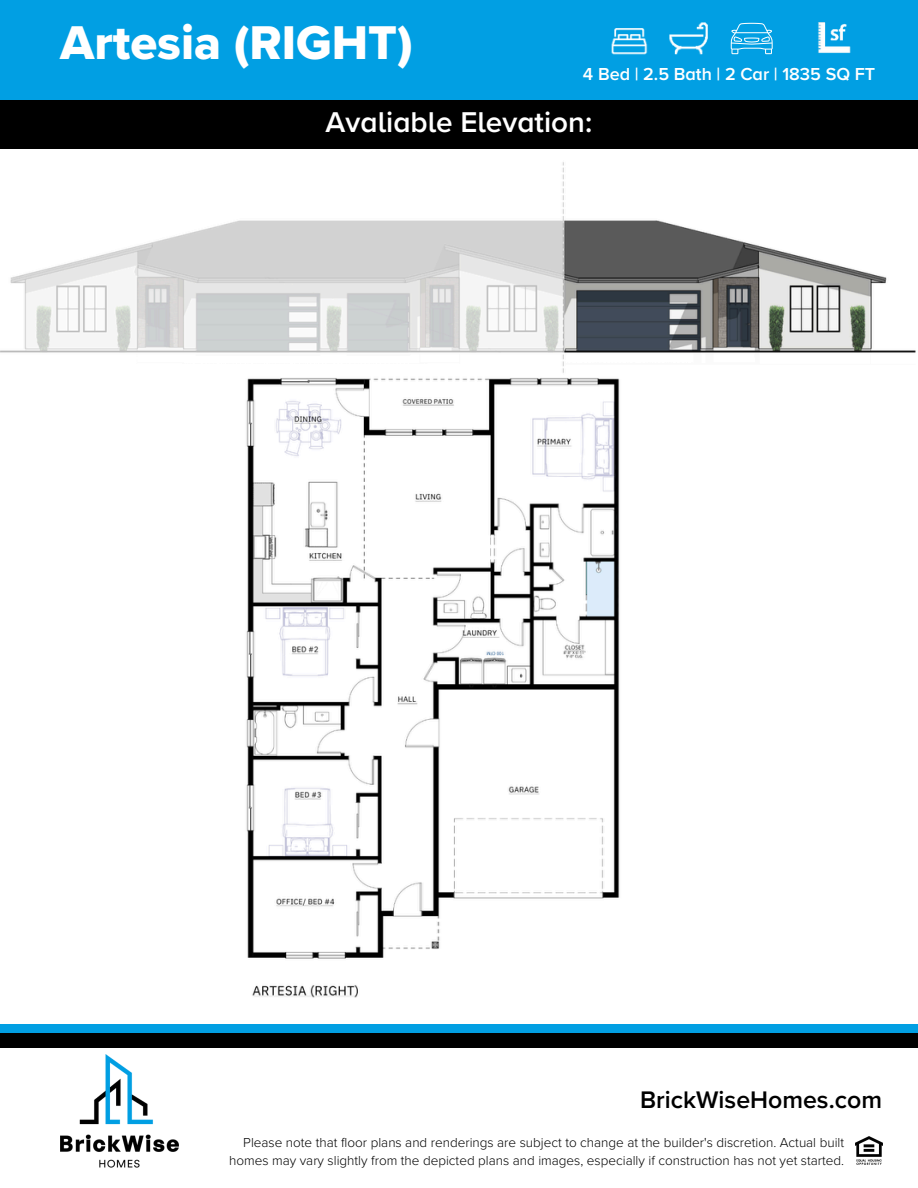
<style>
.page{position:relative;width:918px;height:1188px;background:#fff}
.page>*{position:absolute;margin:0;border:0;box-sizing:border-box;transform-origin:0 0}
.t1{font:49.05px "Proxima Nova Extrabld";color:#fff}
.t2{font:600 29.7px "Proxima Nova A";color:#fff}
.t3{font:600 24.9px "Proxima Nova A";color:#000}
.t4{font:600 18px "Proxima Nova A";color:#fff}
.t5{font:300 13.5px/18px "Proxima Nova";color:#000;text-align:right}
</style>
<div class="page">
<div style="left:0;top:1025px;width:918px;height:22px;background:#000"></div>
<div style="left:0;top:0;width:918px;height:110px;background:#019fe3"></div>
<img style="left:60px;top:1054px;width:118px;height:114px">
<div style="left:0;top:1025px;width:918px;height:8px;background:#019fe3"></div>
<img style="left:612px;top:28px;width:36px;height:27px">
<img style="left:669px;top:22px;width:39px;height:33px">
<img style="left:818px;top:22px;width:33px;height:32px">
<svg style="left:731px;top:23px;width:41px;height:31px"></svg>
<img style="left:855px;top:1136px;width:27px;height:28px">
<div style="left:0;top:100px;width:918px;height:48px;background:#000"></div>
<img style="left:0;top:162px;width:916px;height:211px">
<img style="left:246px;top:378px;width:374px;height:620px">
<h1 class="t1" style="left:60px;top:14px;width:354px">Artesia (RIGHT)</h1>
<p class="t4" style="left:583px;top:64px;width:294px">4 Bed | 2.5 Bath | 2 Car | 1835 SQ FT</p>
<p class="t2" style="left:326px;top:105px;width:268px">Avaliable Elevation:</p>
<p class="t3" style="left:640px;top:1085px;width:244px">BrickWiseHomes.com</p>
<p class="t5" style="left:229px;top:1134px;width:617px">Please note that floor plans and renderings are subject to change at the builder's discretion. Actual built homes may vary slightly from the depicted plans and images, especially if construction has not yet started.</p>
</div>
